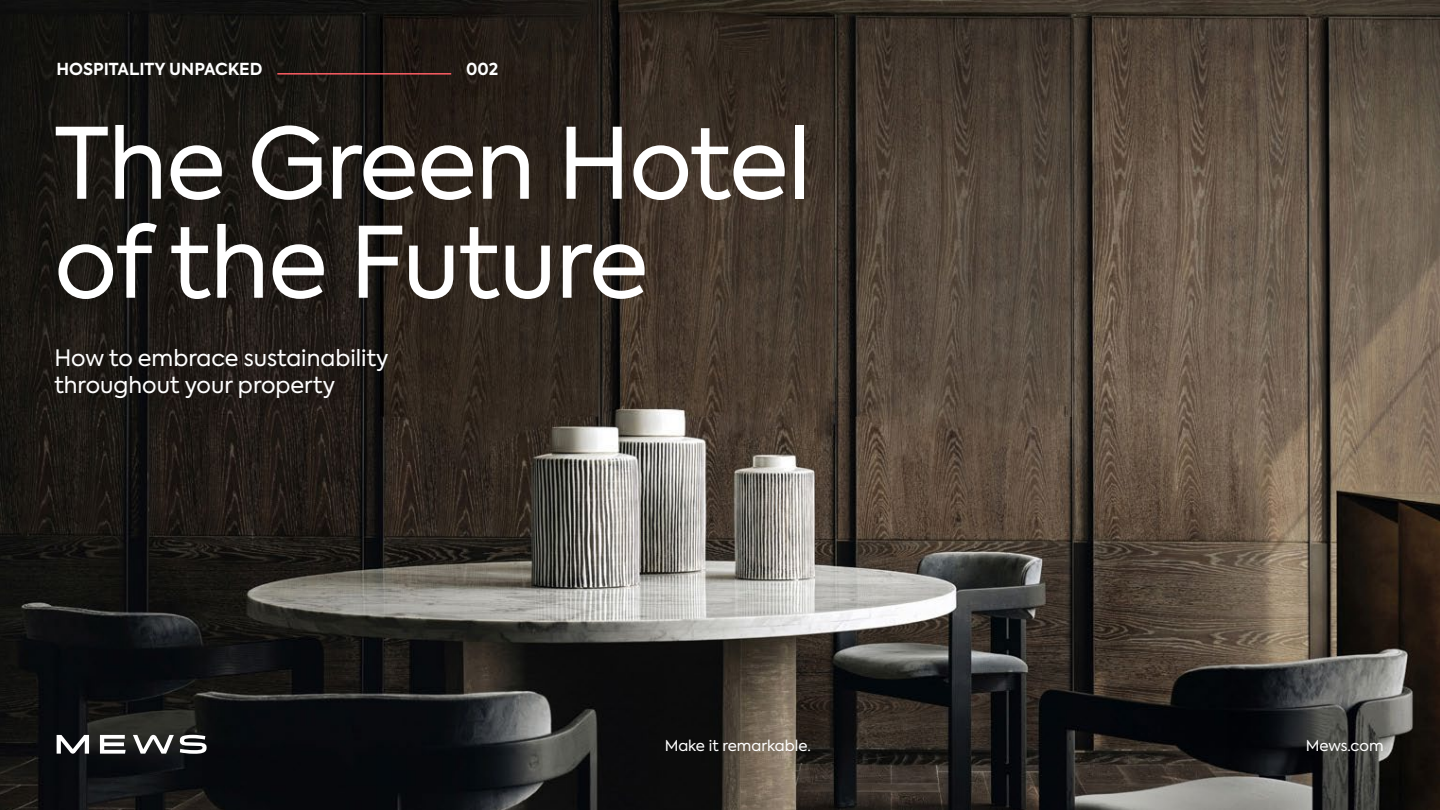
<style>
.page{position:relative;width:1440px;height:810px;background:#fff}
.page>*{position:absolute;margin:0;border:0;box-sizing:border-box;transform-origin:0 0}
.t1{font:97.5px/99px "Axiforma";letter-spacing:-.01em;color:#fff}
.t2{font:22.5px/27px "Axiforma";color:#fff}
.t3{font:700 16.5px "Axiforma";color:#fff}
.t4{font:15px "Axiforma";color:#fff}
</style>
<div class="page">
<img style="left:0;top:0;width:1440px;height:810px">
<svg style="left:180px;top:735px;width:27px;height:19px"></svg>
<svg style="left:57px;top:735px;width:32px;height:19px"></svg>
<svg style="left:100px;top:735px;width:26px;height:19px"></svg>
<svg style="left:133px;top:735px;width:41px;height:19px"></svg>
<hr style="left:277px;top:73px;width:174px;height:2px;background:#ff5e64">
<p class="t3" style="left:57px;top:57px;width:207px">HOSPITALITY UNPACKED</p>
<p class="t3" style="left:466px;top:57px;width:34px">002</p>
<h1 class="t1" style="left:54px;top:116px;width:758px">The Green Hotel of the Future</h1>
<p class="t2" style="left:54px;top:345px;width:336px">How to embrace sustainability throughout your property</p>
<p class="t4" style="left:665px;top:736px;width:148px">Make it remarkable.</p>
<p class="t4" style="left:1306px;top:736px;width:79px">Mews.com</p>
</div>
